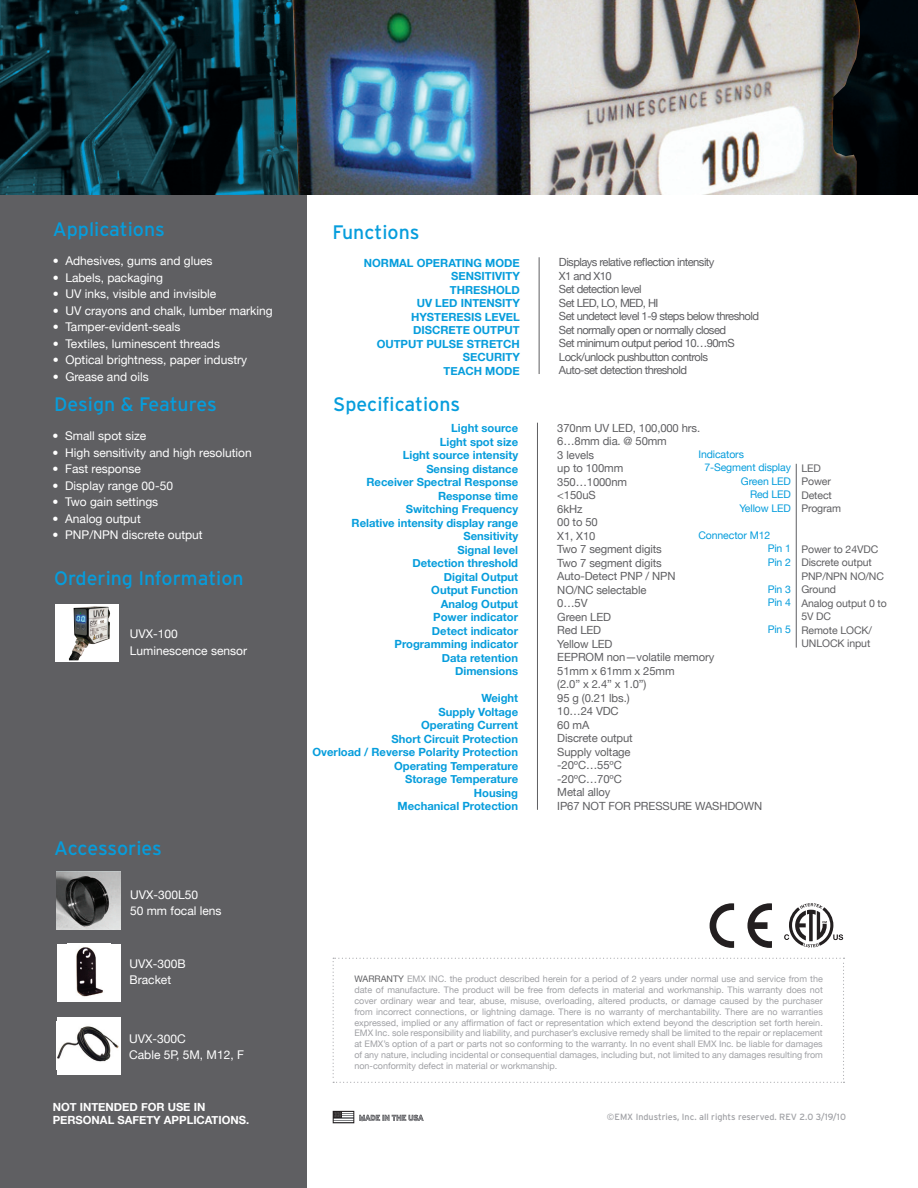
<style>
.page{position:relative;width:918px;height:1188px;background:#fff}
.page>*{position:absolute;margin:0;border:0;box-sizing:border-box;transform-origin:0 0}
.t1{font:19.5px "Interstate";color:#069ddc}
.t2{font:12px/16.5px "Helvetica Neue";color:#fff}
.t3{font:700 11.25px/13.5px "Helvetica Neue";color:#069ddc;text-align:right}
.t4{font:11.25px/13.5px "Helvetica Neue";letter-spacing:-.01em;color:#5f5f62}
.t5{font:11.25px/13.5px "Helvetica Neue";letter-spacing:-.05em;color:#5f5f62}
.t6{font:700 11.25px/13.5px "Helvetica Neue";color:#fff}
.t7{font:10.5px/13.5px "Helvetica Neue";letter-spacing:-.01em;color:#5f5f62}
.t8{font:10.5px/13.5px "Helvetica Neue";letter-spacing:-.01em;color:#069ddc}
.t9{font:9px/10.8px "Helvetica Neue";color:#a0a1a5;text-align:justify}
.t10{font:9px "Interstate";color:#a0a1a5}
.t11{font:7.5px "Interstate";color:#a0a1a5}
.s1{color:#5f5f62}
</style>
<div class="page">
<div style="left:0;top:0;width:306px;height:1188px;background:#5f5f62"></div>
<div style="left:333px;top:1111px;width:21px;height:12px;border:1px solid #231f20"></div>
<svg style="left:333px;top:1112px;width:91px;height:11px"></svg>
<img style="left:56px;top:604px;width:63px;height:57px">
<div style="left:57px;top:944px;width:63px;height:57px;background:#fff"></div>
<img style="left:67px;top:947px;width:44px;height:55px">
<div style="left:57px;top:1017px;width:63px;height:58px;background:#fff"></div>
<img style="left:57px;top:1026px;width:62px;height:36px">
<img style="left:57px;top:872px;width:63px;height:57px">
<hr style="left:539px;top:257px;width:1px;height:117px;background:#5f5f62">
<hr style="left:796px;top:464px;width:1px;height:184px;background:#5f5f62">
<svg style="left:784px;top:903px;width:59px;height:44px"></svg>
<svg style="left:710px;top:903px;width:24px;height:45px"></svg>
<svg style="left:747px;top:903px;width:25px;height:45px"></svg>
<svg style="left:333px;top:958px;width:512px;height:125px"></svg>
<hr style="left:537px;top:423px;width:1px;height:387px;background:#5f5f62">
<img style="left:0;top:0;width:918px;height:195px">
<img style="left:293px;top:0;width:569px;height:195px">
<img style="left:69px;top:606px;width:41px;height:54px">
<h1 class="t1" style="left:53px;top:219px;width:114px">Applications</h1>
<h2 class="t2" style="left:53px;top:253px;width:161px">• Adhesives, gums and glues</h2>
<h2 class="t2" style="left:53px;top:269px;width:112px">• Labels, packaging</h2>
<h2 class="t2" style="left:53px;top:286px;width:165px">• UV inks, visible and invisible</h2>
<h2 class="t2" style="left:53px;top:302px;width:222px">• UV crayons and chalk, lumber marking</h2>
<h2 class="t2" style="left:53px;top:319px;width:129px">• Tamper-evident-seals</h2>
<h2 class="t2" style="left:53px;top:335px;width:169px">• Textiles, luminescent threads</h2>
<h2 class="t2" style="left:53px;top:352px;width:196px">• Optical brightness, paper industry</h2>
<h2 class="t2" style="left:53px;top:368px;width:98px">• Grease and oils</h2>
<h1 class="t1" style="left:54px;top:393px;width:164px">Design &amp; Features</h1>
<h2 class="t2" style="left:53px;top:427px;width:95px">• Small spot size</h2>
<h2 class="t2" style="left:53px;top:444px;width:201px">• High sensitivity and high resolution</h2>
<h2 class="t2" style="left:53px;top:460px;width:90px">• Fast response</h2>
<h2 class="t2" style="left:53px;top:477px;width:122px">• Display range 00-50</h2>
<h2 class="t2" style="left:53px;top:493px;width:107px">• Two gain settings</h2>
<h2 class="t2" style="left:53px;top:510px;width:90px">• Analog output</h2>
<h2 class="t2" style="left:53px;top:526px;width:152px">• PNP/NPN discrete output</h2>
<h1 class="t1" style="left:54px;top:567px;width:191px">Ordering Information</h1>
<h2 class="t2" style="left:130px;top:626px;width:119px">UVX-100<br>Luminescence sensor</h2>
<h1 class="t1" style="left:54px;top:837px;width:109px">Accessories</h1>
<h2 class="t2" style="left:130px;top:886px;width:93px">UVX-300L50<br>50 mm focal lens</h2>
<h2 class="t2" style="left:130px;top:955px;width:58px">UVX-300B<br>Bracket</h2>
<h2 class="t2" style="left:129px;top:1030px;width:116px">UVX-300C<br>Cable 5P, 5M, M12, F</h2>
<p class="t6" style="left:53px;top:1100px;width:198px">NOT INTENDED FOR USE IN<br>PERSONAL SAFETY APPLICATIONS.</p>
<h1 class="t1" style="left:332px;top:221px;width:89px">Functions</h1>
<p class="t3" style="left:364px;top:256px;width:158px">NORMAL OPERATING MODE<br>SENSITIVITY<br>THRESHOLD<br>UV LED INTENSITY<br>HYSTERESIS LEVEL<br>DISCRETE OUTPUT<br>OUTPUT PULSE STRETCH<br>SECURITY<br>TEACH MODE</p>
<h1 class="t1" style="left:333px;top:394px;width:129px">Specifications</h1>
<p class="t3" style="left:352px;top:421px;width:168px">Light source<br>Light spot size<br>Light source intensity<br>Sensing distance<br>Receiver Spectral Response<br>Response time<br>Switching Frequency<br>Relative intensity display range<br>Sensitivity<br>Signal level<br>Detection threshold<br>Digital Output<br>Output Function<br>Analog Output<br>Power indicator<br>Detect indicator<br>Programming indicator<br>Data retention<br>Dimensions</p>
<p class="t3" style="left:313px;top:691px;width:207px">Weight<br>Supply Voltage<br>Operating Current<br>Short Circuit Protection<br>Overload / Reverse Polarity Protection<br>Operating Temperature<br>Storage Temperature<br>Housing<br>Mechanical Protection</p>
<p class="t5" style="left:559px;top:256px;width:202px">Displays relative reflection intensity<br>X1 and X10<br>Set detection level<br>Set LED, LO, MED, HI<br>Set undetect level 1-9 steps below threshold<br>Set normally open or normally closed<br>Set minimum output period 10…90mS<br>Lock/unlock pushbutton controls<br>Auto-set detection threshold</p>
<p class="t4" style="left:557px;top:421px;width:206px">370nm UV LED, 100,000 hrs.<br>6…8mm dia. @ 50mm<br>3 levels<br>up to 100mm<br>350…1000nm<br>&lt;150uS<br>6kHz<br>00 to 50<br>X1, X10<br>Two 7 segment digits<br>Two 7 segment digits<br>Auto-Detect PNP / NPN<br>NO/NC selectable<br>0…5V<br>Green LED<br>Red LED<br>Yellow LED<br>EEPROM non—volatile memory<br>51mm x 61mm x 25mm<br>(2.0” x 2.4” x 1.0”)<br>95 g (0.21 lbs.)<br>10…24 VDC<br>60 mA<br>Discrete output<br>Supply voltage<br>-20ºC…55ºC<br>-20ºC…70ºC<br>Metal alloy<br>IP67 NOT FOR PRESSURE WASHDOWN</p>
<p class="t8" style="left:698px;top:447px;width:47px">Indicators</p>
<p class="t8" style="left:704px;top:460px;width:88px">7-Segment display</p>
<p class="t8" style="left:741px;top:474px;width:52px">Green LED</p>
<p class="t8" style="left:750px;top:487px;width:42px">Red LED</p>
<p class="t8" style="left:739px;top:501px;width:53px">Yellow LED</p>
<p class="t8" style="left:768px;top:528px;width:25px;text-indent:-69px">Connector M12<br>Pin 1<br>Pin 2</p>
<p class="t8" style="left:768px;top:582px;width:25px">Pin 3<br>Pin 4</p>
<p class="t8" style="left:768px;top:622px;width:25px">Pin 5</p>
<p class="t7" style="left:801px;top:461px;width:41px">LED<br>Power<br>Detect<br>Program</p>
<p class="t7" style="left:801px;top:542px;width:87px">Power to 24VDC<br>Discrete output<br>PNP/NPN NO/NC<br>Ground<br>Analog output 0 to<br>5V DC<br>Remote LOCK/<br>UNLOCK input</p>
<p class="t9" style="left:354px;top:974px;width:470px"><span class="s1">WARRANTY</span> EMX INC. the product described herein for a period of 2 years under normal use and service from the date of manufacture. The product will be free from defects in material and workmanship. This warranty does not cover ordinary wear and tear, abuse, misuse, overloading, altered products, or damage caused by the purchaser from incorrect connections, or lightning damage. There is no warranty of merchantability. There are no warranties expressed, implied or any affirmation of fact or representation which extend beyond the description set forth herein.<br>EMX Inc. sole responsibility and liability, and purchaser’s exclusive remedy shall be limited to the repair or replacement at EMX’s option of a part or parts not so conforming to the warranty. In no event shall EMX Inc. be liable for damages of any nature, including incidental or consequential damages, including but, not limited to any damages resulting from non-conformity defect in material or workmanship.</p>
<p class="t11" style="left:359px;top:1114px;width:66px">MADE IN THE USA</p>
<p class="t10" style="left:607px;top:1112px;width:241px">©EMX Industries, Inc. all rights reserved. REV 2.0 3/19/10</p>
</div>
